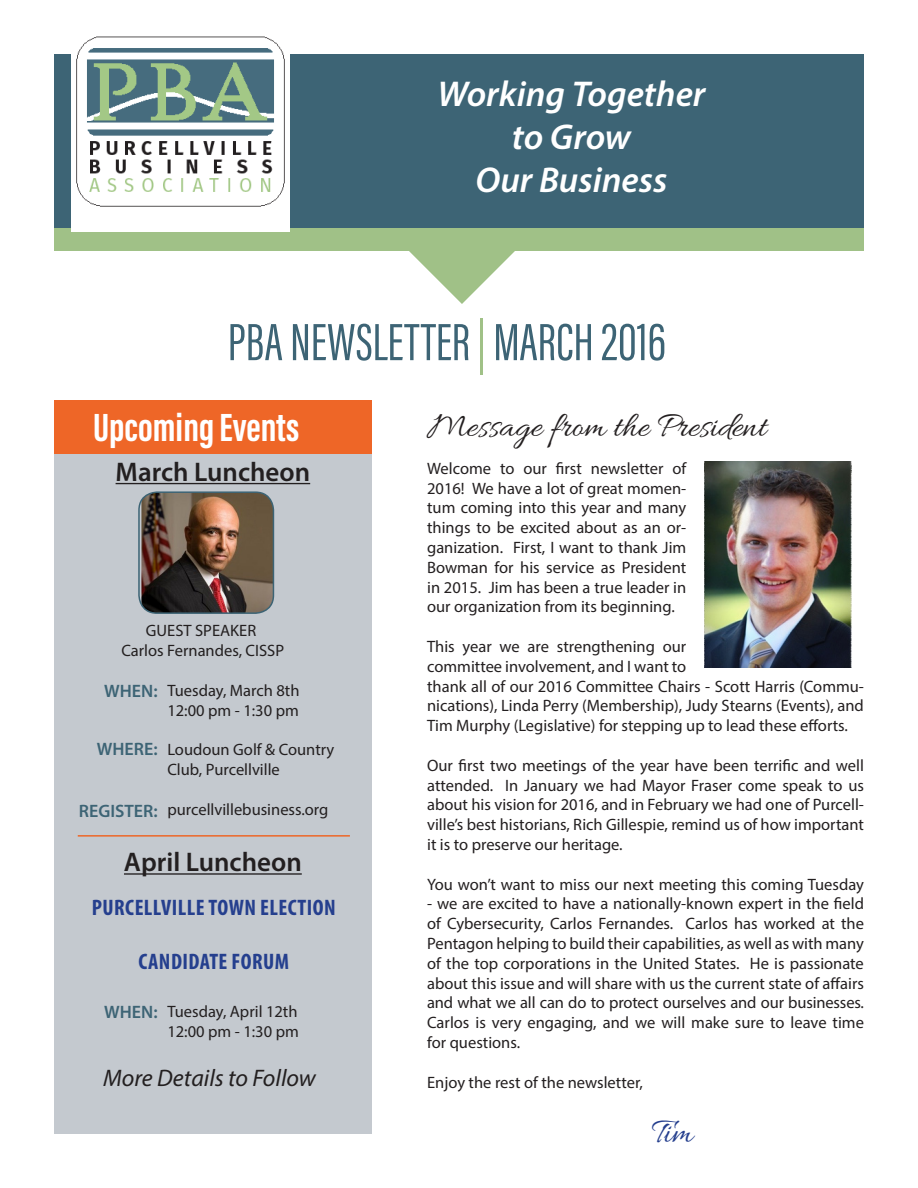
<style>
.page{position:relative;width:918px;height:1188px;background:#fff}
.page>*{position:absolute;margin:0;border:0;box-sizing:border-box;transform-origin:0 0}
.t1{font:54px "Acumin Pro Extra Cond";color:#3d6475}
.t2{font:700 40.5px "Acumin Pro Extra Cond";color:#fff}
.t3{font:italic 600 36px/43.2px "Myriad Pro";color:#fff;text-align:center}
.t4{font:36px "Allura";color:#231f20}
.t5{font:36px "Allura";color:#253f8e}
.t6{font:600 27px "Myriad Pro";color:#231f20}
.t7{font:italic 24px "Myriad Pro";color:#231f20}
.t8{font:700 condensed 22.5px "Myriad Pro";letter-spacing:.02em;color:#253f8e}
.t9{font:600 18px "Myriad Pro";color:#3d6475}
.t10{font:16.5px/19.8px "Myriad Pro";color:#231f20;text-align:justify}
.s1{color:#a0c187}
</style>
<div class="page">
<svg style="left:409px;top:251px;width:106px;height:53px"></svg>
<div style="left:54px;top:227px;width:810px;height:24px;background:#a0c187"></div>
<div style="left:54px;top:54px;width:810px;height:173px;background:#3d6475"></div>
<img style="left:704px;top:461px;width:148px;height:207px">
<div style="left:54px;top:433px;width:318px;height:701px;background:#c4c9cf"></div>
<div style="left:54px;top:400px;width:318px;height:54px;background:#ee6627"></div>
<img style="left:141px;top:492px;width:132px;height:121px">
<div style="left:138px;top:491px;width:136px;height:123px;border:2px solid #3d6475;border-radius:18px"></div>
<hr style="left:116px;top:483px;width:194px;height:1px;background:#231f20">
<hr style="left:124px;top:873px;width:178px;height:2px;background:#231f20">
<img style="left:71px;top:36px;width:219px;height:196px">
<hr style="left:78px;top:835px;width:272px;height:2px;background:#ee6627">
<p class="t3" style="left:437px;top:71px;width:270px">Working Together to Grow<br>Our Business</p>
<p class="t1" style="left:228px;top:310px;width:440px">PBA NEWSLETTER <span class="s1">|</span> MARCH 2016</p>
<p class="t2" style="left:93px;top:402px;width:208px">Upcoming Events</p>
<p class="t6" style="left:116px;top:455px;width:196px">March Luncheon</p>
<p class="t10" style="left:146px;top:621px;width:112px">GUEST SPEAKER</p>
<p class="t10" style="left:121px;top:640px;width:164px">Carlos Fernandes, CISSP</p>
<p class="t9" style="left:104px;top:680px;width:55px">WHEN:</p>
<p class="t10" style="left:167px;top:680px;width:134px">Tuesday, March 8th</p>
<p class="t10" style="left:167px;top:700px;width:133px">12:00 pm - 1:30 pm</p>
<p class="t10" style="left:167px;top:740px;width:168px">Loudoun Golf &amp; Country<br>Club, Purcellville</p>
<p class="t10" style="left:167px;top:799px;width:163px">purcellvillebusiness.org</p>
<p class="t9" style="left:97px;top:738px;width:62px">WHERE:</p>
<p class="t9" style="left:79px;top:799px;width:80px">REGISTER:</p>
<p class="t6" style="left:124px;top:845px;width:179px">April Luncheon</p>
<p class="t8" style="left:92px;top:894px;width:245px">PURCELLVILLE TOWN ELECTION</p>
<p class="t8" style="left:139px;top:948px;width:152px">CANDIDATE FORUM</p>
<p class="t9" style="left:104px;top:1000px;width:55px">WHEN:</p>
<p class="t10" style="left:167px;top:1001px;width:132px">Tuesday, April 12th</p>
<p class="t10" style="left:167px;top:1021px;width:133px">12:00 pm - 1:30 pm</p>
<p class="t7" style="left:103px;top:1063px;width:214px">More Details to Follow</p>
<p class="t4" style="left:427px;top:406px;width:341px">Message from the President</p>
<p class="t10" style="left:427px;top:458px;width:261px">Welcome to our first newsletter of 2016! We have a lot of great momen&shy;tum coming into this year and many things to be excited about as an or&shy;ganization. First, I want to thank Jim Bowman for his service as President in 2015. Jim has been a true leader in our organization from its beginning.</p>
<p class="t10" style="left:427px;top:636px;width:438px;text-align:left">This year we are strengthening our<br>committee involvement, and I want to<br>thank all of our 2016 Committee Chairs - Scott Harris (Commu&shy;nications), Linda Perry (Membership), Judy Stearns (Events), and Tim Murphy (Legislative) for stepping up to lead these efforts.</p>
<p class="t10" style="left:427px;top:755px;width:438px">Our first two meetings of the year have been terrific and well attended. In January we had Mayor Fraser come speak to us about his vision for 2016, and in February we had one of Purcell&shy;ville’s best historians, Rich Gillespie, remind us of how important it is to preserve our heritage.</p>
<p class="t10" style="left:427px;top:874px;width:438px">You won’t want to miss our next meeting this coming Tuesday</p>
<p class="t10" style="left:427px;top:894px;width:438px">- we are excited to have a nationally-known expert in the field of Cybersecurity, Carlos Fernandes. Carlos has worked at the Pentagon helping to build their capabilities, as well as with many of the top corporations in the United States. He is passionate about this issue and will share with us the current state of affairs and what we all can do to protect ourselves and our businesses.<br>Carlos is very engaging, and we will make sure to leave time for questions.</p>
<p class="t10" style="left:427px;top:1072px;width:217px">Enjoy the rest of the newsletter,</p>
<p class="t5" style="left:652px;top:1112px;width:43px">Tim</p>
</div>
